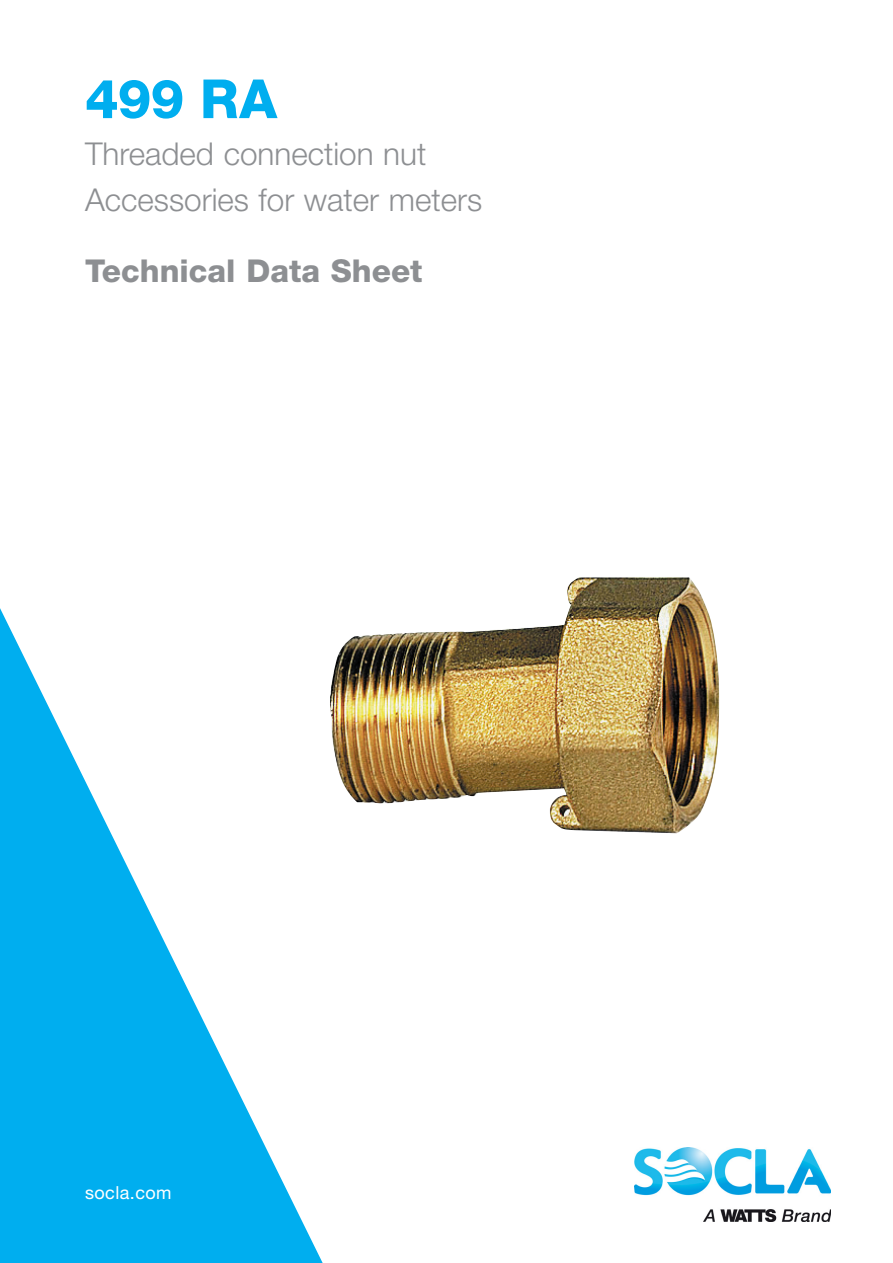
<style>
.page{position:relative;width:893px;height:1263px;background:#fff}
.page>*{position:absolute;margin:0;border:0;box-sizing:border-box;transform-origin:0 0}
.t1{font:800 54px "Helvetica Neue LT Std";color:#00aeef}
.t2{font:300 31.5px/46.5px "Helvetica Neue LT Std";color:#8d8f92}
.t3{font:800 31.5px "Helvetica Neue LT Std";color:#8d8f92}
.t4{font:18px "Helvetica Neue LT Std";letter-spacing:.025em;color:#fff}
</style>
<div class="page">
<img style="left:634px;top:1147px;width:196px;height:75px">
<svg style="left:0;top:608px;width:323px;height:655px"></svg>
<img style="left:330px;top:577px;width:389px;height:256px">
<h1 class="t1" style="left:85px;top:67px;width:193px">499 RA</h1>
<p class="t2" style="left:85px;top:129px;width:399px">Threaded connection nut<br>Accessories for water meters</p>
<p class="t3" style="left:85px;top:252px;width:339px">Technical Data Sheet</p>
<p class="t4" style="left:85px;top:1182px;width:88px">socla.com</p>
</div>
